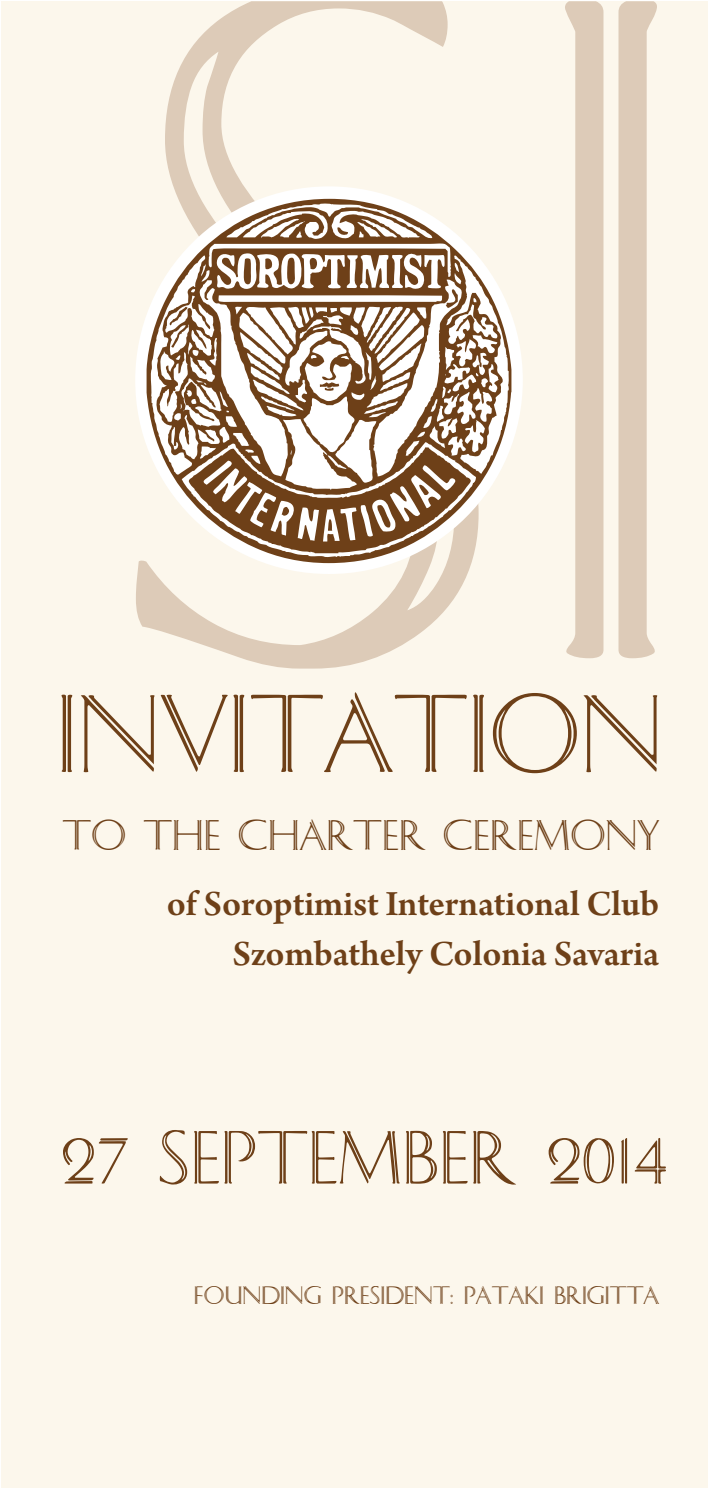
<style>
.page{position:relative;width:709px;height:1489px;background:#fff}
.page>*{position:absolute;margin:0;border:0;box-sizing:border-box;transform-origin:0 0}
.t1{font:110px "Caesar";color:#6e4018}
.t2{font:75px "Caesar";color:#6e4018}
.t3{font:42.5px "Caesar";color:#6e4018}
.t4{font:600 37.5px "Arno Pro";color:#6e4018}
.t5{font:25px "Caesar";color:#6e4018}
</style>
<div class="page">
<div style="left:1px;top:1px;width:706px;height:1486px;background:#fcf7ec"></div>
<svg style="left:136px;top:1px;width:521px;height:667px"></svg>
<div style="left:135px;top:186px;width:388px;height:388px;background:#fff;border-radius:50%"></div>
<svg style="left:147px;top:199px;width:364px;height:364px"></svg>
<h1 class="t1" style="left:56px;top:677px;width:608px">INVITATION</h1>
<p class="t3" style="left:63px;top:813px;width:598px">TO THE CHARTER CEREMONY</p>
<p class="t4" style="left:167px;top:880px;width:494px">of Soroptimist International Club</p>
<p class="t4" style="left:232px;top:930px;width:428px">Szombathely Colonia Savaria</p>
<h2 class="t2" style="left:61px;top:1119px;width:608px">27 SEPTEMBER 2014</h2>
<p class="t5" style="left:194px;top:1282px;width:467px">FOUNDING PRESIDENT: PATAKI BRIGITTA</p>
</div>
